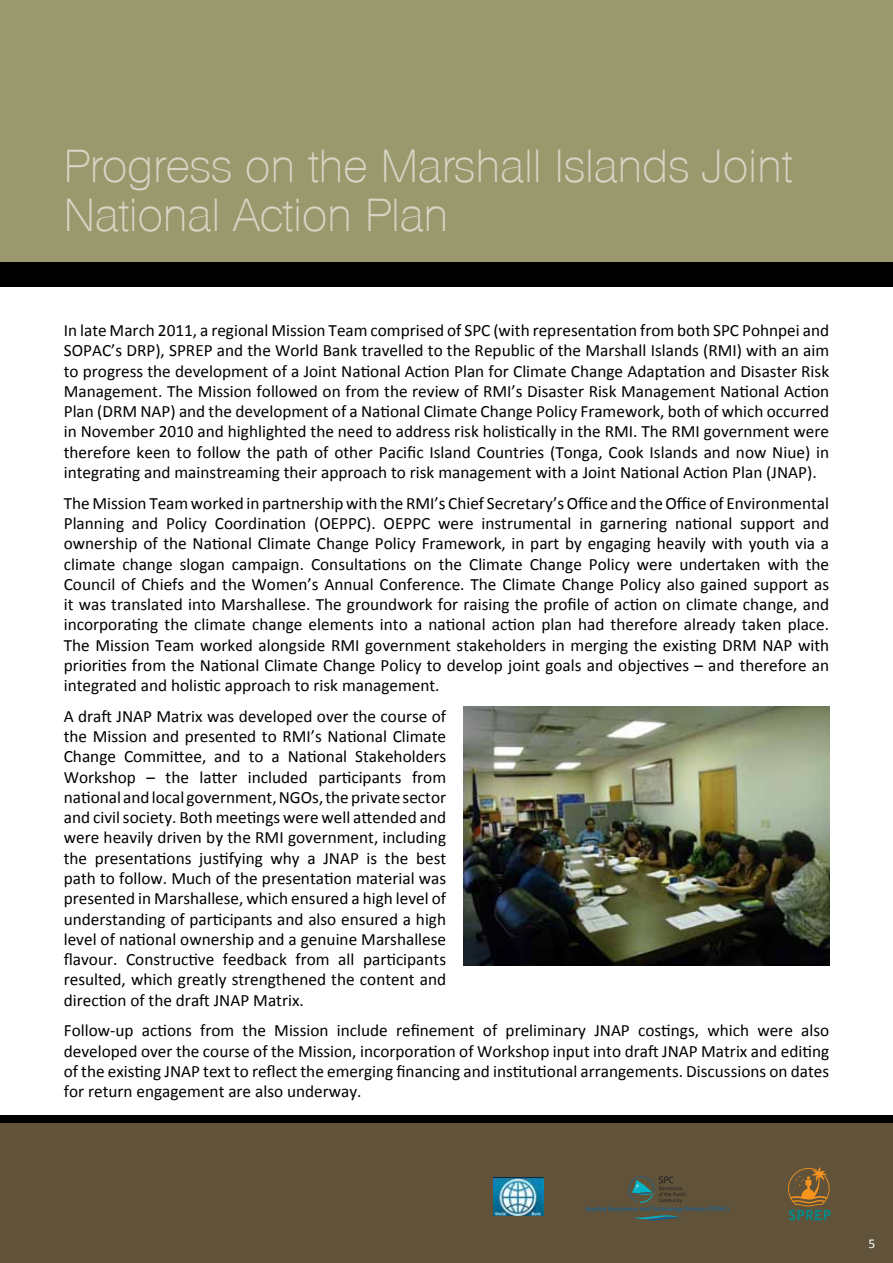
<style>
.page{position:relative;width:893px;height:1263px;background:#fff}
.page>*{position:absolute;margin:0;border:0;box-sizing:border-box;transform-origin:0 0}
.t1{font:200 45px/49.5px "Olympia";color:#d7d6c5}
.t2{font:17.25px/20.2px "Calibri";color:#000;text-align:justify}
.t3{font:13.5px "Calibri";color:#fff}
</style>
<div class="page">
<div style="left:0;top:0;width:893px;height:264px;background:#9a996e"></div>
<div style="left:0;top:1121px;width:893px;height:142px;background:#61523a"></div>
<div style="left:0;top:262px;width:893px;height:25px;background:#000"></div>
<div style="left:0;top:1115px;width:893px;height:8px;background:#000"></div>
<svg style="left:788px;top:1167px;width:43px;height:53px"></svg>
<svg style="left:585px;top:1176px;width:143px;height:45px"></svg>
<img style="left:463px;top:707px;width:366px;height:258px">
<img style="left:493px;top:1178px;width:50px;height:38px">
<h1 class="t1" style="left:64px;top:141px;width:730px">Progress on the Marshall Islands Joint<br>National Action Plan</h1>
<p class="t2" style="left:64px;top:319px;width:767px">In late March 2011, a regional Mission Team comprised of SPC (with representation from both SPC Pohnpei and SOPAC’s DRP), SPREP and the World Bank travelled to the Republic of the Marshall Islands (RMI) with an aim to progress the development of a Joint National Action Plan for Climate Change Adaptation and Disaster Risk Management. The Mission followed on from the review of RMI’s Disaster Risk Management National Action Plan (DRM NAP) and the development of a National Climate Change Policy Framework, both of which occurred in November 2010 and highlighted the need to address risk holistically in the RMI. The RMI government were therefore keen to follow the path of other Pacific Island Countries (Tonga, Cook Islands and now Niue) in integrating and mainstreaming their approach to risk management with a Joint National Action Plan (JNAP).</p>
<p class="t2" style="left:64px;top:492px;width:767px">The Mission Team worked in partnership with the RMI’s Chief Secretary’s Office and the Office of Environmental Planning and Policy Coordination (OEPPC). OEPPC were instrumental in garnering national support and ownership of the National Climate Change Policy Framework, in part by engaging heavily with youth via a climate change slogan campaign. Consultations on the Climate Change Policy were undertaken with the Council of Chiefs and the Women’s Annual Conference. The Climate Change Policy also gained support as it was translated into Marshallese. The groundwork for raising the profile of action on climate change, and incorporating the climate change elements into a national action plan had therefore already taken place.<br>The Mission Team worked alongside RMI government stakeholders in merging the existing DRM NAP with priorities from the National Climate Change Policy to develop joint goals and objectives – and therefore an integrated and holistic approach to risk management.</p>
<p class="t2" style="left:64px;top:705px;width:384px">A draft JNAP Matrix was developed over the course of the Mission and presented to RMI’s National Climate Change Committee, and to a National Stakeholders Workshop – the latter included participants from national and local government, NGOs, the private sector and civil society. Both meetings were well attended and were heavily driven by the RMI government, including the presentations justifying why a JNAP is the best path to follow. Much of the presentation material was presented in Marshallese, which ensured a high level of understanding of participants and also ensured a high level of national ownership and a genuine Marshallese flavour. Constructive feedback from all participants resulted, which greatly strengthened the content and direction of the draft JNAP Matrix.</p>
<p class="t2" style="left:64px;top:1020px;width:767px">Follow-up actions from the Mission include refinement of preliminary JNAP costings, which were also developed over the course of the Mission, incorporation of Workshop input into draft JNAP Matrix and editing of the existing JNAP text to reflect the emerging financing and institutional arrangements. Discussions on dates for return engagement are also underway.</p>
<p class="t3" style="left:869px;top:1235px;width:8px">5</p>
</div>
